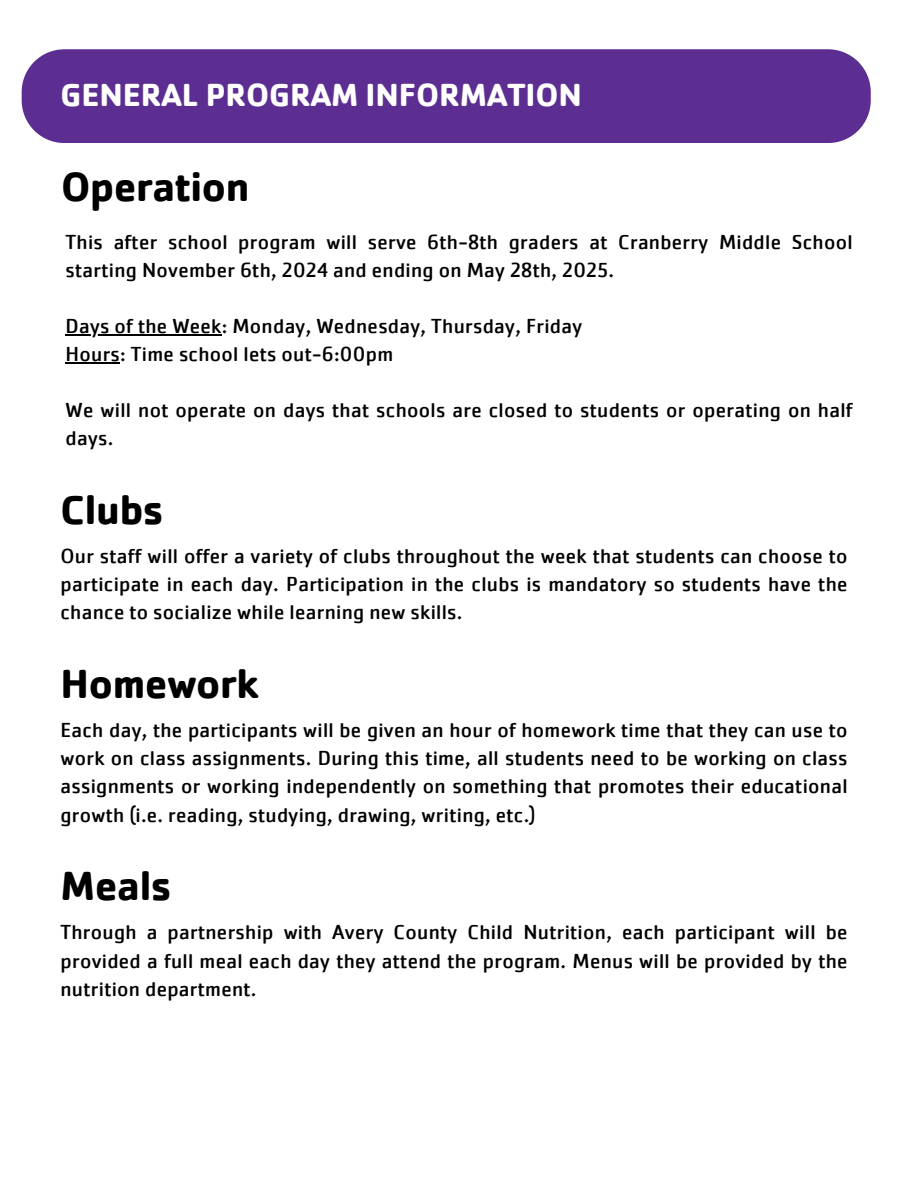
<style>
.page{position:relative;width:918px;height:1188px;background:#fff}
.page>*{position:absolute;margin:0;border:0;box-sizing:border-box;transform-origin:0 0}
.t1{font:700 42px "Cachet W05";letter-spacing:-.005em;color:#000}
.t2{font:700 33px "Cachet W05";color:#fff}
.t3{font:21px/28.2px "Cachet W05";letter-spacing:.015em;color:#000;text-align:justify}
</style>
<div class="page">
<div style="left:22px;top:49px;width:849px;height:94px;background:#5c2e91"></div>
<hr style="left:66px;top:334px;width:156px;height:1px;background:#000">
<hr style="left:66px;top:362px;width:54px;height:1px;background:#000">
<p class="t2" style="left:61px;top:74px;width:523px">GENERAL PROGRAM INFORMATION</p>
<p class="t1" style="left:61px;top:160px;width:190px">Operation</p>
<h2 class="t3" style="left:66px;top:228px;width:789px">This after school program will serve 6th-8th graders at Cranberry Middle School starting November 6th, 2024 and ending on May 28th, 2025.</h2>
<h1 class="t3" style="left:66px;top:312px;width:518px">Days of the Week: Monday, Wednesday, Thursday, Friday</h1>
<p class="t3" style="left:66px;top:340px;width:329px">Hours: Time school lets out-6:00pm</p>
<p class="t3" style="left:66px;top:396px;width:789px">We will not operate on days that schools are closed to students or operating on half days.</p>
<h1 class="t1" style="left:61px;top:483px;width:104px">Clubs</h1>
<p class="t3" style="left:61px;top:542px;width:789px">Our staff will offer a variety of clubs throughout the week that students can choose to participate in each day. Participation in the clubs is mandatory so students have the chance to socialize while learning new skills.</p>
<h1 class="t1" style="left:61px;top:657px;width:200px">Homework</h1>
<p class="t3" style="left:61px;top:716px;width:789px">Each day, the participants will be given an hour of homework time that they can use to work on class assignments. During this time, all students need to be working on class assignments or working independently on something that promotes their educational growth (i.e. reading, studying, drawing, writing, etc.)</p>
<h1 class="t1" style="left:61px;top:860px;width:112px">Meals</h1>
<p class="t3" style="left:61px;top:919px;width:789px">Through a partnership with Avery County Child Nutrition, each participant will be provided a full meal each day they attend the program. Menus will be provided by the nutrition department.</p>
</div>
